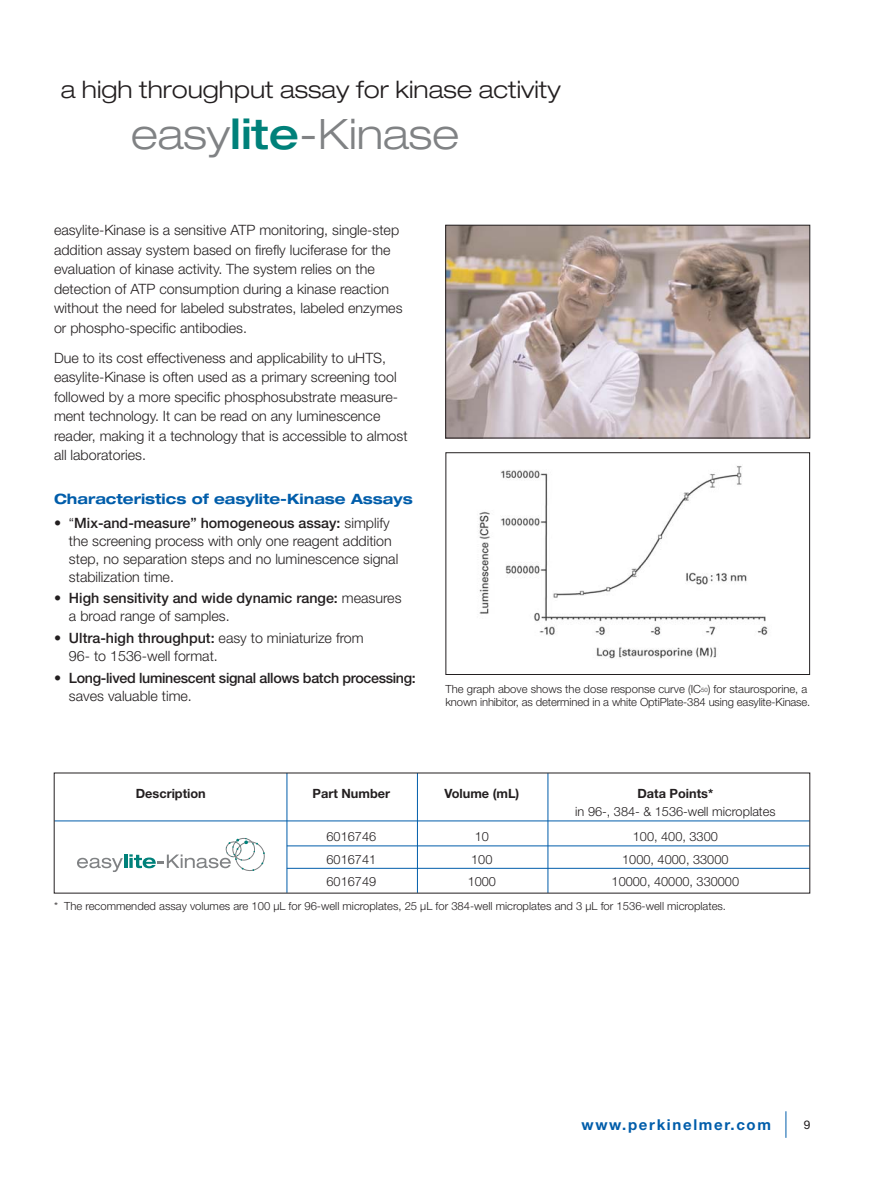
<style>
.page{position:relative;width:891px;height:1188px;background:#fff}
.page>*{position:absolute;margin:0;border:0;box-sizing:border-box;transform-origin:0 0}
.t1{font:300 expanded 42px "Helvetica Neue";color:#808284}
.t2{font:300 expanded 24px "Helvetica Neue";color:#231f20}
.t3{font:700 15px "Helvetica Neue";letter-spacing:.11em;color:#005daa}
.t4{font:300 14.25px/19.5px "Helvetica Neue";color:#231f20}
.t5{font:500 14.25px/18px "Helvetica Neue";letter-spacing:-.02em;color:#231f20}
.t6{font:500 14.25px/18px "Helvetica Neue";color:#231f20}
.t7{font:700 expanded 14.25px "Helvetica Neue";color:#005daa}
.t8{font:300 12.75px "Helvetica Neue";color:#231f20}
.t9{font:700 12.75px "Helvetica Neue";color:#231f20}
.t10{font:12px "Helvetica Neue";color:#231f20}
.t11{font:300 11.25px/13.5px "Helvetica Neue";color:#231f20}
.s1{font-weight:500;color:#00817a}
.s2{font-weight:500}
.s3{font-weight:300}
.s4{font-size:6px}
</style>
<div class="page">
<svg style="left:786px;top:1111px;width:1px;height:27px"></svg>
<svg style="left:77px;top:858px;width:46px;height:14px"></svg>
<hr style="left:124px;top:854px;width:3px;height:14px;background:#00817a">
<svg style="left:129px;top:838px;width:136px;height:33px"></svg>
<hr style="left:417px;top:773px;width:1px;height:120px;background:#005daa">
<hr style="left:548px;top:773px;width:1px;height:120px;background:#005daa">
<hr style="left:287px;top:773px;width:1px;height:120px;background:#005daa">
<img style="left:478px;top:466px;width:290px;height:193px">
<div style="left:446px;top:452px;width:364px;height:223px;border:1px solid #231f20"></div>
<img style="left:448px;top:227px;width:360px;height:209px">
<div style="left:446px;top:225px;width:364px;height:213px;border:1px solid #231f20"></div>
<hr style="left:54px;top:821px;width:756px;height:1px;background:#005daa">
<hr style="left:287px;top:846px;width:523px;height:1px;background:#005daa">
<hr style="left:287px;top:868px;width:523px;height:1px;background:#005daa">
<h2 class="t2" style="left:61px;top:81px;width:502px">a high throughput assay for kinase activity</h2>
<h1 class="t1" style="left:131px;top:119px;width:330px">easy<span class="s1">lite</span>-Kinase</h1>
<p class="t4" style="left:54px;top:222px;width:350px">easylite-Kinase is a sensitive ATP monitoring, single-step addition assay system based on firefly luciferase for the evaluation of kinase activity. The system relies on the detection of ATP consumption during a kinase reaction without the need for labeled substrates, labeled enzymes or phospho-specific antibodies.</p>
<p class="t4" style="left:54px;top:349px;width:355px">Due to its cost effectiveness and applicability to uHTS, easylite-Kinase is often used as a primary screening tool followed by a more specific phosphosubstrate measure&shy;ment technology. It can be read on any luminescence reader, making it a technology that is accessible to almost all laboratories.</p>
<p class="t7" style="left:54px;top:493px;width:360px">Characteristics of easylite-Kinase Assays</p>
<p class="t4" style="left:69px;top:515px;width:331px;line-height:18px;text-indent:-15px">• “<span class="s2">Mix-and-measure” homogeneous assay:</span> simplify the screening process with only one reagent addition step, no separation steps and no luminescence signal stabilization time.</p>
<p class="t6" style="left:69px;top:591px;width:334px;text-indent:-15px"><span class="s3">•</span> High sensitivity and wide dynamic range: <span class="s3">measures a broad range of samples.</span></p>
<p class="t4" style="left:69px;top:630px;width:296px;line-height:18px;text-indent:-15px">• <span class="s2">Ultra-high throughput:</span> easy to miniaturize from<br>96- to 1536-well format.</p>
<p class="t5" style="left:69px;top:670px;width:348px;text-indent:-15px"><span class="s3">•</span> Long-lived luminescent signal allows batch processing: <span class="s3">saves valuable time.</span></p>
<p class="t11" style="left:446px;top:683px;width:366px">The graph above shows the dose response curve (IC<span class="s4">50</span>) for staurosporine, a known inhibitor, as determined in a white OptiPlate-384 using easylite-Kinase.</p>
<p class="t9" style="left:136px;top:788px;width:72px">Description</p>
<p class="t9" style="left:313px;top:788px;width:79px">Part Number</p>
<p class="t9" style="left:444px;top:788px;width:77px">Volume (mL)</p>
<p class="t9" style="left:638px;top:788px;width:77px">Data Points*</p>
<p class="t8" style="left:575px;top:806px;width:202px">in 96-, 384- &amp; 1536-well microplates</p>
<p class="t8" style="left:327px;top:832px;width:51px">6016746</p>
<p class="t8" style="left:475px;top:832px;width:16px">10</p>
<p class="t8" style="left:633px;top:832px;width:87px">100, 400, 3300</p>
<p class="t8" style="left:327px;top:854px;width:51px">6016741</p>
<p class="t8" style="left:471px;top:854px;width:23px">100</p>
<p class="t8" style="left:622px;top:854px;width:108px">1000, 4000, 33000</p>
<p class="t8" style="left:327px;top:877px;width:51px">6016749</p>
<p class="t8" style="left:468px;top:877px;width:30px">1000</p>
<p class="t8" style="left:612px;top:877px;width:129px">10000, 40000, 330000</p>
<p class="t11" style="left:54px;top:900px;width:674px">* The recommended assay volumes are 100 µL for 96-well microplates, 25 µL for 384-well microplates and 3 µL for 1536-well microplates.</p>
<p class="t3" style="left:581px;top:1119px;width:191px">www.perkinelmer.com</p>
<p class="t10" style="left:804px;top:1120px;width:8px">9</p>
</div>
